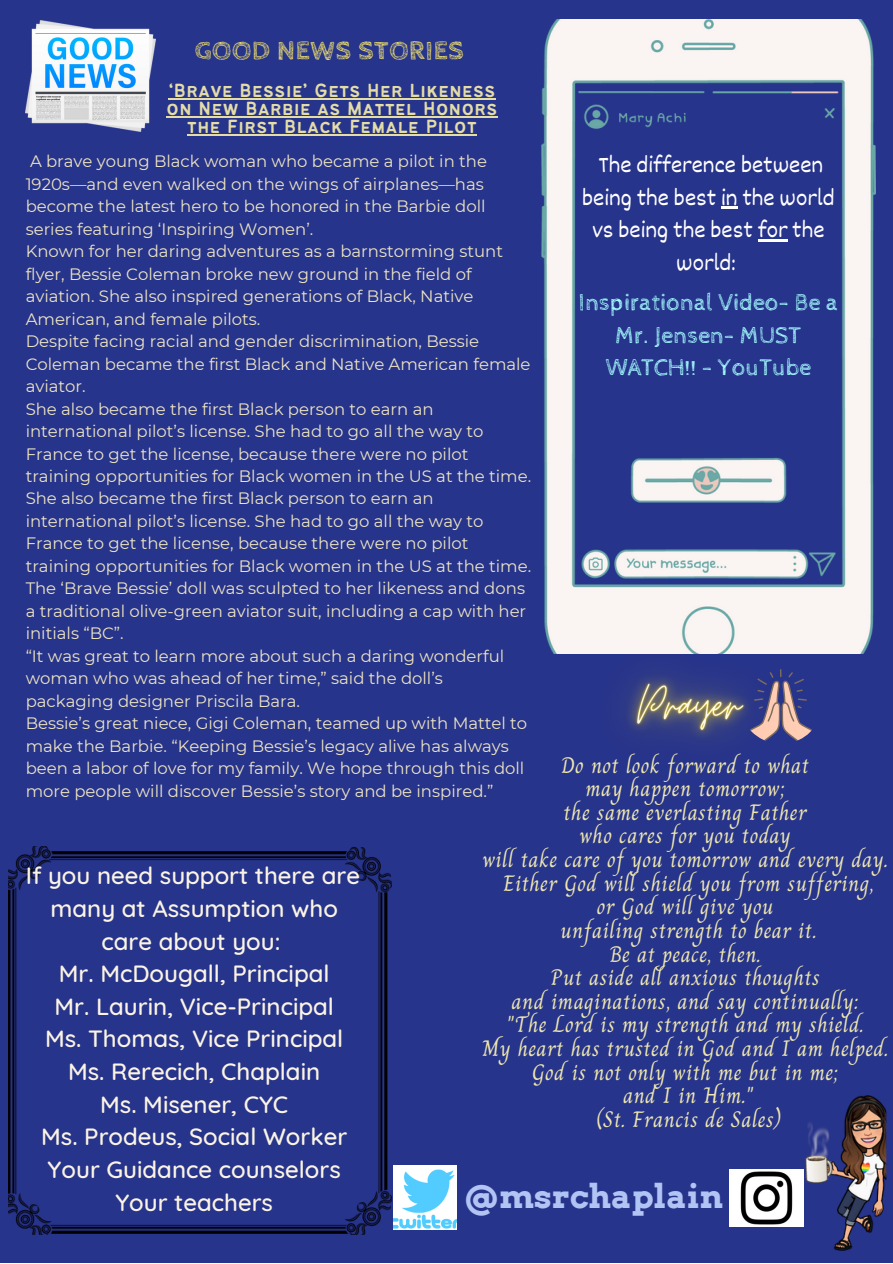
<style>
.page{position:relative;width:893px;height:1264px;background:#fff}
.page>*{position:absolute;margin:0;border:0;box-sizing:border-box;transform-origin:0 0}
.t1{font:700 33px "Arvo";color:#b1c4f4}
.t2{font:700 27px "Cabin Sketch";letter-spacing:.025em;color:#f6e46a}
.t3{font:500 24px/32.5px "Quicksand";color:#fbf4e4;text-align:center}
.t4{font:24px/32.5px "Dekko";color:#fff;text-align:center}
.t5{font:24px/32.5px "Cabin Sketch";color:#a5fcff;text-align:center}
.t6{font:22.5px/23.5px "Charm";letter-spacing:.015em;color:#ede6af;text-align:center}
.t7{font:21px/18px "Bantayog";letter-spacing:.025em;color:#e4dda7;text-align:center}
.t8{font:16.5px/22.5px "Montserrat";color:#ede4c2}
</style>
<div class="page">
<div style="left:0;top:0;width:892px;height:1262px;background:#27348b"></div>
<img style="left:759px;top:1071px;width:127px;height:191px;border-radius:10px">
<img style="left:541px;top:19px;width:334px;height:634px">
<img style="left:8px;top:846px;width:383px;height:388px">
<img style="left:393px;top:1165px;width:63px;height:64px">
<img style="left:729px;top:1169px;width:74px;height:56px">
<img style="left:26px;top:20px;width:129px;height:112px">
<hr style="left:169px;top:98px;width:326px;height:1px;background:#e4dda7">
<hr style="left:167px;top:116px;width:331px;height:1px;background:#e4dda7">
<hr style="left:187px;top:134px;width:290px;height:1px;background:#e4dda7">
<img style="left:563px;top:595px;width:254px;height:146px">
<svg style="left:721px;top:207px;width:16px;height:2px"></svg>
<hr style="left:757px;top:239px;width:30px;height:3px;background:#fff">
<h2 class="t2" style="left:195px;top:36px;width:270px">GOOD NEWS STORIES</h2>
<p class="t7" style="left:167px;top:83px;width:332px">‘Brave Bessie’ Gets Her Likeness on New Barbie as Mattel Honors the First Black Female Pilot</p>
<h3 class="t4" style="left:582px;top:147px;width:254px">The difference between being the best in the world vs being the best for the world:</h3>
<p class="t8" style="left:26px;top:150px;width:507px">A brave young Black woman who became a pilot in the 1920s—and even walked on the wings of airplanes—has become the latest hero to be honored in the Barbie doll series featuring ‘Inspiring Women’.<br>Known for her daring adventures as a barnstorming stunt flyer, Bessie Coleman broke new ground in the field of aviation. She also inspired generations of Black, Native American, and female pilots.<br>Despite facing racial and gender discrimination, Bessie Coleman became the first Black and Native American female aviator.<br>She also became the first Black person to earn an international pilot’s license. She had to go all the way to France to get the license, because there were no pilot training opportunities for Black women in the US at the time.<br>She also became the first Black person to earn an international pilot’s license. She had to go all the way to France to get the license, because there were no pilot training opportunities for Black women in the US at the time.<br>The ‘Brave Bessie’ doll was sculpted to her likeness and dons a traditional olive-green aviator suit, including a cap with her initials “BC”.<br>“It was great to learn more about such a daring wonderful woman who was ahead of her time,” said the doll’s packaging designer Priscila Bara.<br>Bessie’s great niece, Gigi Coleman, teamed up with Mattel to make the Barbie. “Keeping Bessie’s legacy alive has always been a labor of love for my family. We hope through this doll more people will discover Bessie’s story and be inspired.”</p>
<h3 class="t5" style="left:578px;top:287px;width:261px">Inspirational Video- Be a<br>Mr. Jensen- MUST<br>WATCH!! - YouTube</h3>
<p class="t6" style="left:482px;top:753px;width:408px">Do not look forward to what<br>may happen tomorrow;<br>the same everlasting Father<br>who cares for you today<br>will take care of you tomorrow and every day.<br>Either God will shield you from suffering,<br>or God will give you<br>unfailing strength to bear it.<br>Be at peace, then.<br>Put aside all anxious thoughts<br>and imaginations, and say continually:<br>"The Lord is my strength and my shield.<br>My heart has trusted in God and I am helped.<br>God is not only with me but in me;<br>and I in Him."<br>(St. Francis de Sales)</p>
<p class="t3" style="left:26px;top:859px;width:336px">If you need support there are many at Assumption who care about you:<br>Mr. McDougall, Principal<br>Mr. Laurin, Vice-Principal<br>Ms. Thomas, Vice Principal<br>Ms. Rerecich, Chaplain<br>Ms. Misener, CYC<br>Ms. Prodeus, Social Worker<br>Your Guidance counselors<br>Your teachers</p>
<h1 class="t1" style="left:463px;top:1176px;width:262px">@msrchaplain</h1>
</div>
